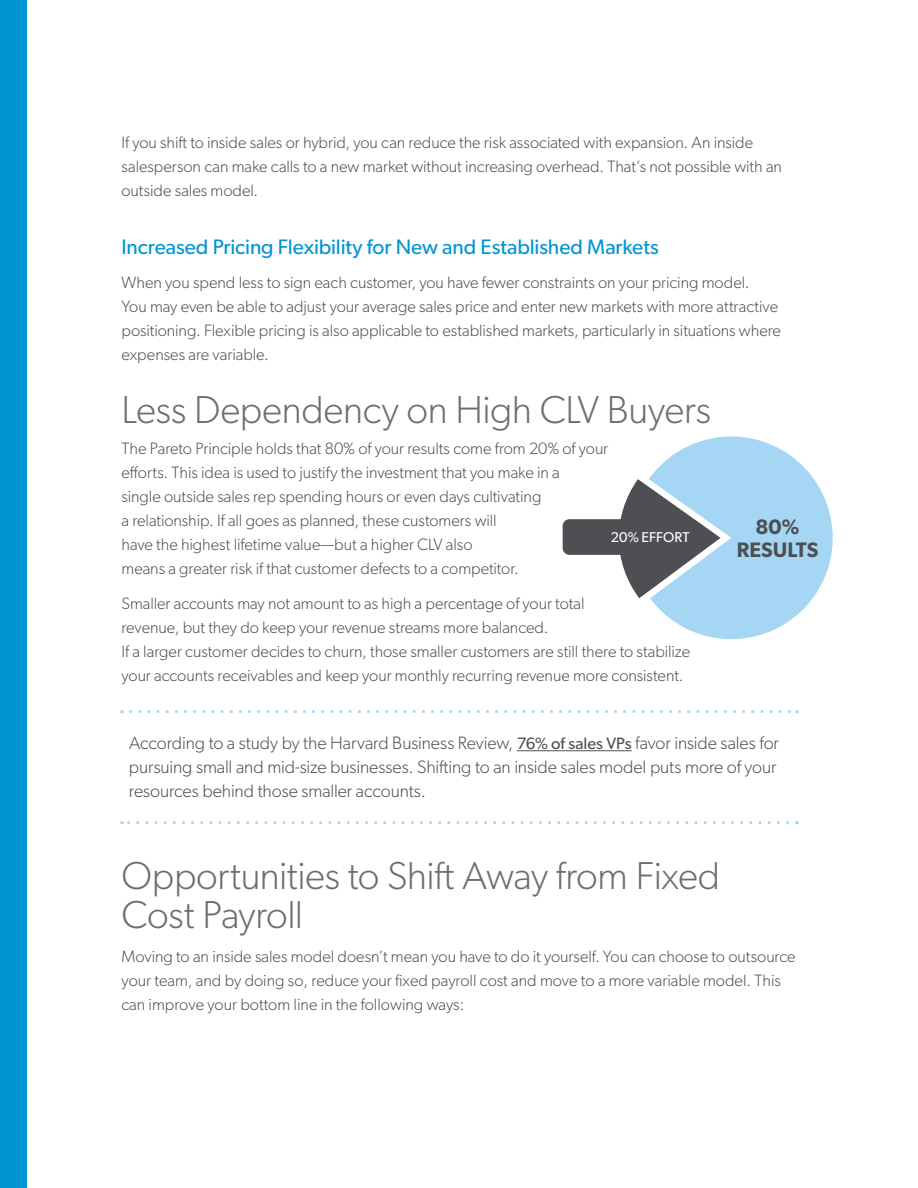
<style>
.page{position:relative;width:918px;height:1188px;background:#fff}
.page>*{position:absolute;margin:0;border:0;box-sizing:border-box;transform-origin:0 0}
.t1{font:300 39px/39px "Gibson";letter-spacing:-.01em;color:#6d6e71}
.t2{font:21px "Gibson";letter-spacing:-.005em;color:#0295d3}
.t3{font:600 21px/22.5px "Gibson";color:#4d4f53;text-align:center}
.t4{font:300 18px/24px "Gibson";letter-spacing:-.005em;color:#4d4f53}
.t5{font:300 16.5px/24px "Gibson";color:#4d4f53}
.t6{font:14.25px "Gibson";color:#fff}
.s1{font-weight:400;font-size:16.5px}
</style>
<div class="page">
<div style="left:0;top:0;width:27px;height:1188px;background:#0195d3"></div>
<svg style="left:122px;top:821px;width:666px;height:3px"></svg>
<svg style="left:130px;top:710px;width:667px;height:3px"></svg>
<hr style="left:517px;top:750px;width:115px;height:1px;background:#4d4f53">
<svg style="left:620px;top:479px;width:29px;height:119px"></svg>
<svg style="left:649px;top:436px;width:184px;height:204px;fill:#a5d7f4"></svg>
<div style="left:563px;top:519px;width:102px;height:36px;background:#4d4f53;border-radius:7px"></div>
<p class="t5" style="left:122px;top:130px;width:662px">If you shift to inside sales or hybrid, you can reduce the risk associated with expansion. An inside salesperson can make calls to a new market without increasing overhead. That’s not possible with an outside sales model.</p>
<p class="t2" style="left:122px;top:234px;width:539px">Increased Pricing Flexibility for New and Established Markets</p>
<p class="t5" style="left:122px;top:270px;width:661px">When you spend less to sign each customer, you have fewer constraints on your pricing model.<br>You may even be able to adjust your average sales price and enter new markets with more attractive positioning. Flexible pricing is also applicable to established markets, particularly in situations where expenses are variable.</p>
<h1 class="t1" style="left:122px;top:389px;width:591px">Less Dependency on High CLV Buyers</h1>
<p class="t5" style="left:122px;top:436px;width:488px">The Pareto Principle holds that 80% of your results come from 20% of your efforts. This idea is used to justify the investment that you make in a<br>single outside sales rep spending hours or even days cultivating<br>a relationship. If all goes as planned, these customers will<br>have the highest lifetime value—but a higher CLV also<br>means a greater risk if that customer defects to a competitor.</p>
<p class="t5" style="left:122px;top:591px;width:570px">Smaller accounts may not amount to as high a percentage of your total<br>revenue, but they do keep your revenue streams more balanced.<br>If a larger customer decides to churn, those smaller customers are still there to stabilize your accounts receivables and keep your monthly recurring revenue more consistent.</p>
<p class="t3" style="left:737px;top:515px;width:83px">80%<br>RESULTS</p>
<p class="t6" style="left:611px;top:529px;width:80px">20% EFFORT</p>
<p class="t4" style="left:129px;top:730px;width:652px">According to a study by the Harvard Business Review, <span class="s1">76% of sales VPs</span> favor inside sales for pursuing small and mid-size businesses. Shifting to an inside sales model puts more of your resources behind those smaller accounts.</p>
<h1 class="t1" style="left:122px;top:855px;width:600px">Opportunities to Shift Away from Fixed<br>Cost Payroll</h1>
<p class="t5" style="left:122px;top:944px;width:676px">Moving to an inside sales model doesn’t mean you have to do it yourself. You can choose to outsource your team, and by doing so, reduce your fixed payroll cost and move to a more variable model. This can improve your bottom line in the following ways:</p>
</div>
